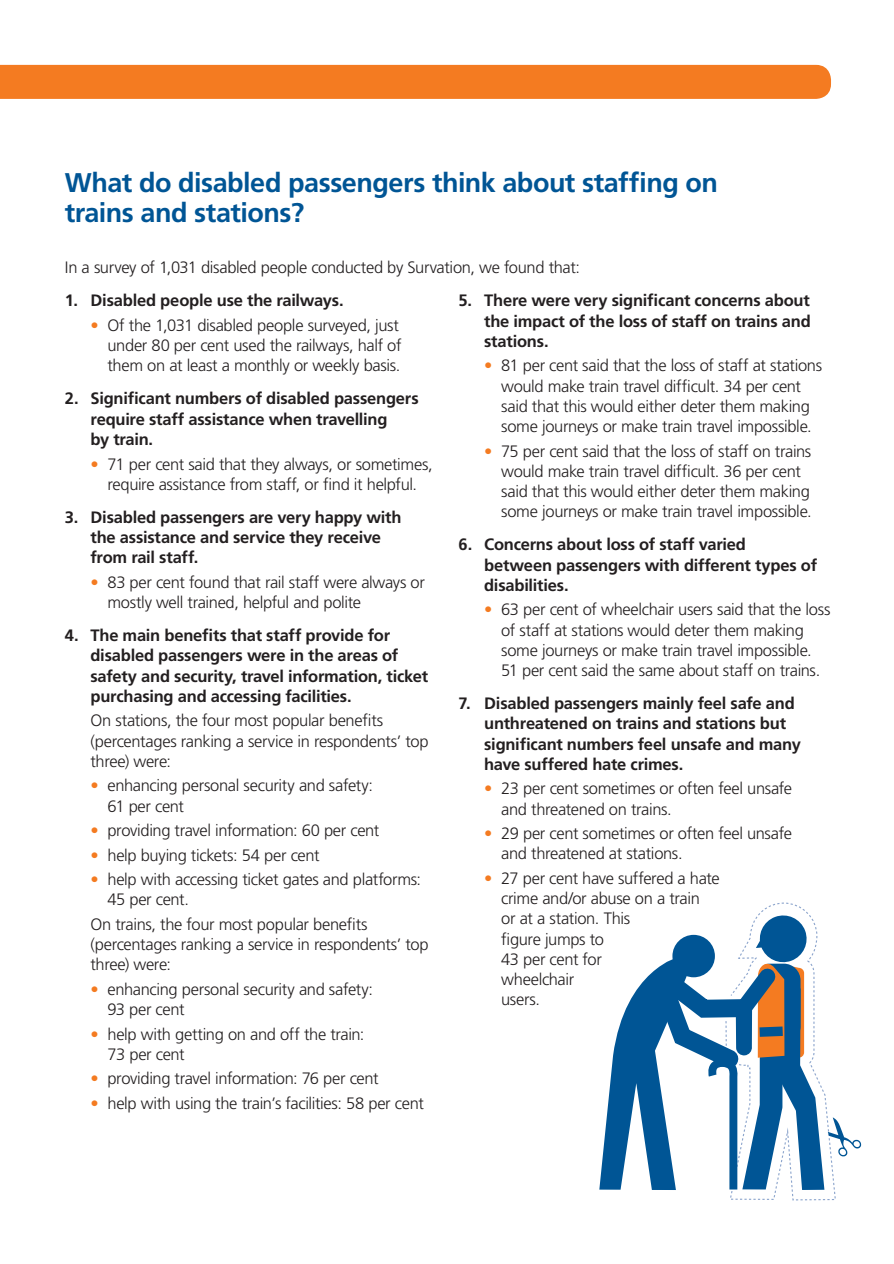
<style>
.page{position:relative;width:894px;height:1264px;background:#fff}
.page>*{position:absolute;margin:0;border:0;box-sizing:border-box;transform-origin:0 0}
.t1{font:700 27px/30px "Frutiger";letter-spacing:-.02em;color:#005595}
.t2{font:300 16.5px/20.2px "Frutiger";letter-spacing:-.02em;color:#231f20}
.t3{font:700 16.5px/20.2px "Frutiger";letter-spacing:-.015em;color:#231f20}
.s1{color:#f47b21}
</style>
<div class="page">
<div style="left:0;top:65px;width:830px;height:34px;background:#f47b21"></div>
<svg style="left:599px;top:902px;width:261px;height:298px"></svg>
<h1 class="t1" style="left:65px;top:168px;width:654px">What do disabled passengers think about staffing on trains and stations?</h1>
<p class="t2" style="left:65px;top:258px;width:516px">In a survey of 1,031 disabled people conducted by Survation, we found that:</p>
<p class="t3" style="left:65px;top:290px;width:280px">1. Disabled people use the railways.</p>
<p class="t2" style="left:107px;top:315px;width:295px;text-indent:-17px"><span class="s1">•</span> Of the 1,031 disabled people surveyed, just under 80 per cent used the railways, half of them on at least a monthly or weekly basis.</p>
<p class="t3" style="left:90px;top:388px;width:329px;text-indent:-26px">2. Significant numbers of disabled passengers require staff assistance when travelling<br>by train.</p>
<p class="t2" style="left:90px;top:454px;width:343px;text-align:center"><span class="s1">•</span> 71 per cent said that they always, or sometimes, require assistance from staff, or find it helpful.</p>
<p class="t3" style="left:90px;top:507px;width:312px;text-indent:-26px">3. Disabled passengers are very happy with the assistance and service they receive from rail staff.</p>
<p class="t2" style="left:107px;top:572px;width:319px;text-indent:-17px"><span class="s1">•</span> 83 per cent found that rail staff were always or mostly well trained, helpful and polite</p>
<p class="t3" style="left:90px;top:625px;width:339px;text-indent:-26px">4. The main benefits that staff provide for disabled passengers were in the areas of safety and security, travel information, ticket purchasing and accessing facilities.</p>
<p class="t2" style="left:90px;top:710px;width:339px">On stations, the four most popular benefits (percentages ranking a service in respondents’ top three) were:</p>
<p class="t2" style="left:107px;top:775px;width:267px;text-indent:-17px"><span class="s1">•</span> enhancing personal security and safety:<br>61 per cent</p>
<p class="t2" style="left:90px;top:820px;width:290px"><span class="s1">•</span> providing travel information: 60 per cent</p>
<p class="t2" style="left:90px;top:844px;width:230px"><span class="s1">•</span> help buying tickets: 54 per cent</p>
<p class="t2" style="left:107px;top:869px;width:315px;text-indent:-17px"><span class="s1">•</span> help with accessing ticket gates and platforms:<br>45 per cent.</p>
<p class="t2" style="left:90px;top:914px;width:339px">On trains, the four most popular benefits (percentages ranking a service in respondents’ top three) were:</p>
<p class="t2" style="left:107px;top:979px;width:267px;text-indent:-17px"><span class="s1">•</span> enhancing personal security and safety:<br>93 per cent</p>
<p class="t2" style="left:107px;top:1023px;width:258px;text-indent:-17px"><span class="s1">•</span> help with getting on and off the train:<br>73 per cent</p>
<p class="t2" style="left:90px;top:1068px;width:289px"><span class="s1">•</span> providing travel information: 76 per cent</p>
<p class="t2" style="left:90px;top:1093px;width:335px"><span class="s1">•</span> help with using the train’s facilities: 58 per cent</p>
<p class="t3" style="left:484px;top:290px;width:328px;text-align:justify;text-indent:-26px">5. There were very significant concerns about the impact of the loss of staff on trains and stations.</p>
<p class="t2" style="left:484px;top:355px;width:339px;text-align:center"><span class="s1">•</span> 81 per cent said that the loss of staff at stations would make train travel difficult. 34 per cent<br>said that this would either deter them making some journeys or make train travel impossible.</p>
<p class="t2" style="left:501px;top:441px;width:312px;text-indent:-17px"><span class="s1">•</span> 75 per cent said that the loss of staff on trains would make train travel difficult. 36 per cent said that this would either deter them making some journeys or make train travel impossible.</p>
<p class="t3" style="left:484px;top:534px;width:334px;text-indent:-25px">6. Concerns about loss of staff varied between passengers with different types of disabilities.</p>
<p class="t2" style="left:484px;top:599px;width:347px;text-align:center"><span class="s1">•</span> 63 per cent of wheelchair users said that the loss of staff at stations would deter them making<br>some journeys or make train travel impossible.<br>51 per cent said the same about staff on trains.</p>
<p class="t3" style="left:484px;top:693px;width:318px;text-indent:-26px">7. Disabled passengers mainly feel safe and unthreatened on trains and stations but significant numbers feel unsafe and many have suffered hate crimes.</p>
<p class="t2" style="left:501px;top:778px;width:292px;text-indent:-17px"><span class="s1">•</span> 23 per cent sometimes or often feel unsafe and threatened on trains.</p>
<p class="t2" style="left:501px;top:823px;width:292px;text-indent:-17px"><span class="s1">•</span> 29 per cent sometimes or often feel unsafe and threatened at stations.</p>
<p class="t2" style="left:501px;top:868px;width:220px;text-indent:-17px"><span class="s1">•</span> 27 per cent have suffered a hate crime and/or abuse on a train<br>or at a station. This<br>figure jumps to<br>43 per cent for<br>wheelchair<br>users.</p>
</div>
